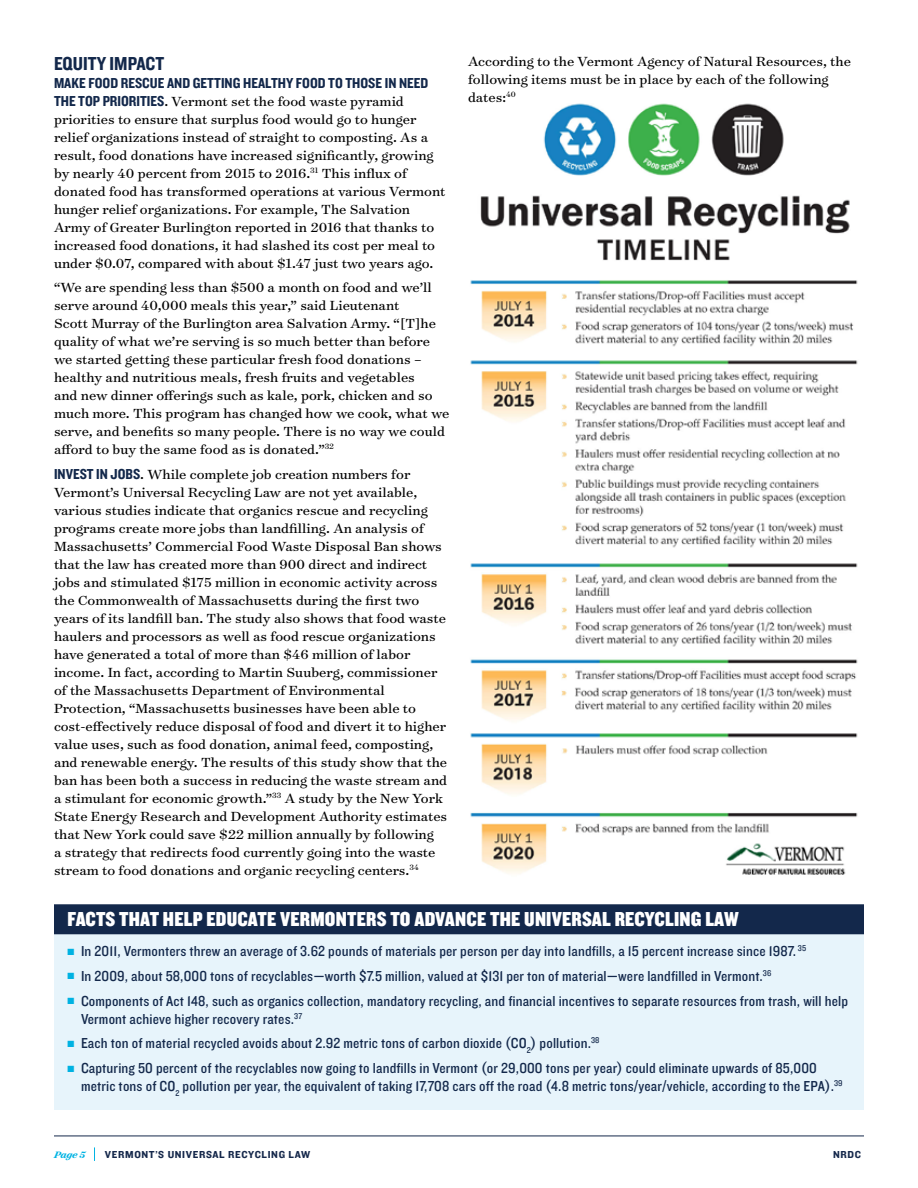
<style>
.page{position:relative;width:918px;height:1188px;background:#fff}
.page>*{position:absolute;margin:0;border:0;box-sizing:border-box;transform-origin:0 0}
.t1{font:21px "Knockout 70 Full Welterwt";letter-spacing:.01em;color:#fff}
.t2{font:19.5px "Knockout 50 Welterweight";color:#13284b}
.t3{font:15px/18px "Surveyor Text";color:#000}
.t4{font:15px/18px "Knockout 30 Junior Welterwt";letter-spacing:.01em;color:#13284b}
.t5{font:15px "Knockout 50 Welterweight";color:#13284b}
.t6{font:10.5px "Knockout 51 Middleweight";letter-spacing:.06em;color:#15284b}
.t7{font:italic 700 10.5px "Surveyor Text";color:#00b3e3}
.s1{font-family:"Knockout 50 Welterweight";color:#13284b}
.s2{color:#00b2e2}
</style>
<div class="page">
<hr style="left:54px;top:1136px;width:810px;height:1px;background:#15284b">
<svg style="left:94px;top:1147px;width:1px;height:14px"></svg>
<img style="left:470px;top:103px;width:388px;height:771px">
<div style="left:54px;top:908px;width:810px;height:202px;background:#e7f4fb"></div>
<div style="left:54px;top:904px;width:810px;height:30px;background:#13284b"></div>
<img style="left:716px;top:837px;width:142px;height:38px">
<h2 class="t2" style="left:54px;top:50px;width:112px">EQUITY IMPACT</h2>
<p class="t5" style="left:54px;top:73px;width:376px">MAKE FOOD RESCUE AND GETTING HEALTHY FOOD TO THOSE IN NEED</p>
<p class="t3" style="left:54px;top:91px;width:393px"><span class="s1">THE TOP PRIORITIES</span>. Vermont set the food waste pyramid priorities to ensure that surplus food would go to hunger relief organizations instead of straight to composting. As a result, food donations have increased significantly, growing by nearly 40 percent from 2015 to 2016.<sup>31</sup> This influx of donated food has transformed operations at various Vermont hunger relief organizations. For example, The Salvation Army of Greater Burlington reported in 2016 that thanks to increased food donations, it had slashed its cost per meal to under $0.07, compared with about $1.47 just two years ago.</p>
<p class="t3" style="left:54px;top:278px;width:397px">“We are spending less than $500 a month on food and we’ll serve around 40,000 meals this year,” said Lieutenant<br>Scott Murray of the Burlington area Salvation Army. “[T]he quality of what we’re serving is so much better than before we started getting these particular fresh food donations – healthy and nutritious meals, fresh fruits and vegetables<br>and new dinner offerings such as kale, pork, chicken and so much more. This program has changed how we cook, what we serve, and benefits so many people. There is no way we could afford to buy the same food as is donated.”<sup>32</sup></p>
<p class="t3" style="left:54px;top:465px;width:395px"><span class="s1">INVEST IN JOBS</span>. While complete job creation numbers for Vermont’s Universal Recycling Law are not yet available, various studies indicate that organics rescue and recycling programs create more jobs than landfilling. An analysis of Massachusetts’ Commercial Food Waste Disposal Ban shows that the law has created more than 900 direct and indirect jobs and stimulated $175 million in economic activity across the Commonwealth of Massachusetts during the first two years of its landfill ban. The study also shows that food waste haulers and processors as well as food rescue organizations have generated a total of more than $46 million of labor income. In fact, according to Martin Suuberg, commissioner of the Massachusetts Department of Environmental Protection, “Massachusetts businesses have been able to cost-effectively reduce disposal of food and divert it to higher value uses, such as food donation, animal feed, composting, and renewable energy. The results of this study show that the ban has been both a success in reducing the waste stream and a stimulant for economic growth.”<sup>33</sup> A study by the New York State Energy Research and Development Authority estimates that New York could save $22 million annually by following<br>a strategy that redirects food currently going into the waste stream to food donations and organic recycling centers.<sup>34</sup></p>
<h1 class="t1" style="left:68px;top:906px;width:673px">FACTS THAT HELP EDUCATE VERMONTERS TO ADVANCE THE UNIVERSAL RECYCLING LAW</h1>
<p class="t4" style="left:68px;top:941px;width:740px"><span class="s2">■</span> In 2011, Vermonters threw an average of 3.62 pounds of materials per person per day into landfills, a 15 percent increase since 1987. <sup>35</sup></p>
<p class="t4" style="left:68px;top:966px;width:705px"><span class="s2">■</span> In 2009, about 58,000 tons of recyclables—worth $7.5 million, valued at $131 per ton of material—were landfilled in Vermont.<sup>36</sup></p>
<p class="t4" style="left:81px;top:991px;width:769px;text-indent:-14px"><span class="s2">■</span> Components of Act 148, such as organics collection, mandatory recycling, and financial incentives to separate resources from trash, will help<br>Vermont achieve higher recovery rates.<sup>37</sup></p>
<p class="t4" style="left:68px;top:1034px;width:534px"><span class="s2">■</span> Each ton of material recycled avoids about 2.92 metric tons of carbon dioxide (CO<sub>2</sub>) pollution.<sup>38</sup></p>
<p class="t4" style="left:81px;top:1058px;width:763px;text-indent:-14px"><span class="s2">■</span> Capturing 50 percent of the recyclables now going to landfills in Vermont (or 29,000 tons per year) could eliminate upwards of 85,000 metric tons of CO<sub>2</sub> pollution per year, the equivalent of taking 17,708 cars off the road (4.8 metric tons/year/vehicle, according to the EPA).<sup>39</sup></p>
<p class="t3" style="left:468px;top:52px;width:385px">According to the Vermont Agency of Natural Resources, the following items must be in place by each of the following dates:<sup>40</sup></p>
<p class="t7" style="left:54px;top:1147px;width:33px">Page 5</p>
<p class="t6" style="left:105px;top:1147px;width:207px">VERMONT’S UNIVERSAL RECYCLING LAW</p>
<p class="t6" style="left:833px;top:1147px;width:29px">NRDC</p>
</div>
